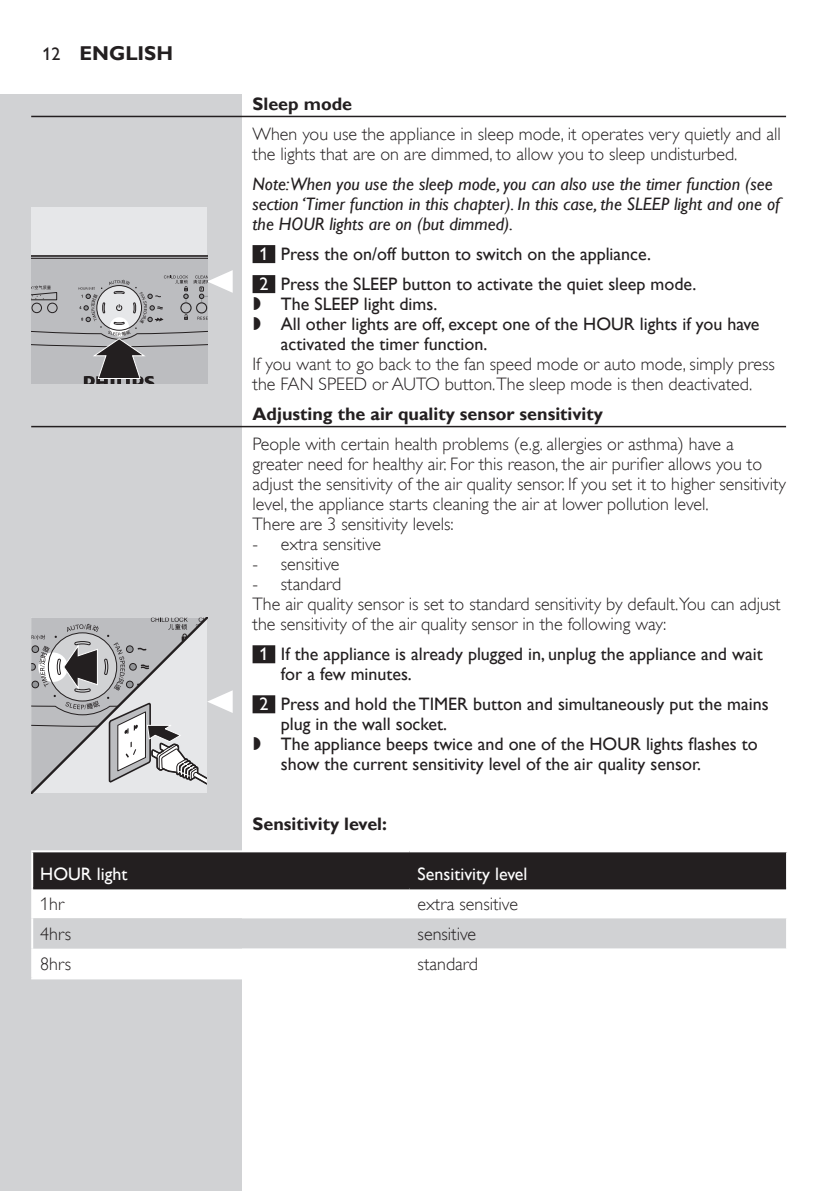
<style>
.page{position:relative;width:840px;height:1191px;background:#fff}
.page>*{position:absolute;margin:0;border:0;box-sizing:border-box;transform-origin:0 0}
.t1{font:700 20px "Gill Sans Alt One WGL";color:#231f20}
.t2{font:18px/20px "Gill Sans Alt One WGL Light";color:#231f20}
.t3{font:18px/20px "Gill Sans Alt One WGL";color:#231f20}
.t4{font:italic 18px/20px "Gill Sans Alt One WGL";color:#231f20}
.t5{font:700 18px "Gill Sans Alt One WGL";color:#231f20}
.t6{font:18px "Gill Sans Alt One WGL";color:#fff}
.s1{font-weight:400;font-size:18px}
.s2{color:#fff}
</style>
<div class="page">
<div style="left:0;top:95px;width:241px;height:1096px;background:#d1d2d4"></div>
<hr style="left:31px;top:116px;width:754px;height:1px;background:#231f20">
<div style="left:252px;top:245px;width:23px;height:18px;background:#231f20"></div>
<div style="left:252px;top:275px;width:23px;height:18px;background:#231f20"></div>
<hr style="left:31px;top:426px;width:754px;height:1px;background:#231f20">
<div style="left:252px;top:645px;width:23px;height:18px;background:#231f20"></div>
<div style="left:252px;top:695px;width:23px;height:18px;background:#231f20"></div>
<div style="left:33px;top:852px;width:752px;height:35px;background:#231f20"></div>
<svg style="left:33px;top:889px;width:752px;height:88px"></svg>
<div style="left:33px;top:918px;width:752px;height:30px;background:#d1d2d4"></div>
<hr style="left:31px;top:850px;width:378px;height:2px;background:#fff">
<hr style="left:31px;top:852px;width:2px;height:36px;background:#fff">
<hr style="left:31px;top:888px;width:2px;height:30px;background:#fff">
<hr style="left:31px;top:918px;width:2px;height:30px;background:#fff">
<hr style="left:31px;top:948px;width:2px;height:29px;background:#fff">
<hr style="left:31px;top:977px;width:378px;height:2px;background:#fff">
<hr style="left:33px;top:887px;width:376px;height:2px;background:#231f20">
<hr style="left:409px;top:887px;width:376px;height:2px;background:#231f20">
<svg style="left:31px;top:207px;width:201px;height:176px;background:#bdbec0"></svg>
<svg style="left:31px;top:617px;width:201px;height:176px"></svg>
<p class="t1" style="left:43px;top:40px;width:132px"><span class="s1">12</span> English</p>
<p class="t5" style="left:252px;top:92px;width:101px">Sleep mode</p>
<p class="t2" style="left:252px;top:124px;width:529px">When you use the appliance in sleep mode, it operates very quietly and all the lights that are on are dimmed, to allow you to sleep undisturbed.</p>
<p class="t4" style="left:252px;top:174px;width:528px">Note:When you use the sleep mode, you can also use the timer function (see section ‘Timer function in this chapter). In this case, the SLEEP light and one of the HOUR lights are on (but dimmed).</p>
<p class="t3" style="left:259px;top:239px;width:438px;line-height:30px"><span class="s2">1</span> Press the on/off button to switch on the appliance.<br><span class="s2">2</span> Press the SLEEP button to activate the quiet sleep mode.</p>
<p class="t3" style="left:281px;top:294px;width:480px">The SLEEP light dims.<br>All other lights are off, except one of the HOUR lights if you have activated the timer function.</p>
<p class="t2" style="left:252px;top:354px;width:523px">If you want to go back to the fan speed mode or auto mode, simply press the FAN SPEED or AUTO button.The sleep mode is then deactivated.</p>
<p class="t5" style="left:252px;top:402px;width:352px">Adjusting the air quality sensor sensitivity</p>
<p class="t2" style="left:252px;top:434px;width:534px">People with certain health problems (e.g. allergies or asthma) have a greater need for healthy air. For this reason, the air purifier allows you to adjust the sensitivity of the air quality sensor. If you set it to higher sensitivity level, the appliance starts cleaning the air at lower pollution level.<br>There are 3 sensitivity levels:</p>
<p class="t2" style="left:252px;top:534px;width:130px">- extra sensitive</p>
<p class="t2" style="left:252px;top:554px;width:88px">- sensitive</p>
<p class="t2" style="left:252px;top:574px;width:529px">- standard<br>The air quality sensor is set to standard sensitivity by default.You can adjust the sensitivity of the air quality sensor in the following way:</p>
<p class="t3" style="left:281px;top:644px;width:483px;text-indent:-21px"><span class="s2">1</span> If the appliance is already plugged in, unplug the appliance and wait for a few minutes.</p>
<p class="t3" style="left:281px;top:694px;width:489px;text-indent:-22px"><span class="s2">2</span> Press and hold the TIMER button and simultaneously put the mains plug in the wall socket.<br>The appliance beeps twice and one of the HOUR lights flashes to show the current sensitivity level of the air quality sensor.</p>
<p class="t5" style="left:252px;top:812px;width:136px">Sensitivity level:</p>
<p class="t6" style="left:40px;top:862px;width:89px">HOUR light</p>
<p class="t6" style="left:417px;top:862px;width:111px">Sensitivity level</p>
<p class="t2" style="left:40px;top:894px;width:25px">1hr</p>
<p class="t2" style="left:417px;top:894px;width:102px">extra sensitive</p>
<p class="t2" style="left:40px;top:924px;width:32px">4hrs</p>
<p class="t2" style="left:417px;top:924px;width:60px">sensitive</p>
<p class="t2" style="left:40px;top:954px;width:32px">8hrs</p>
<p class="t2" style="left:417px;top:954px;width:62px">standard</p>
</div>
